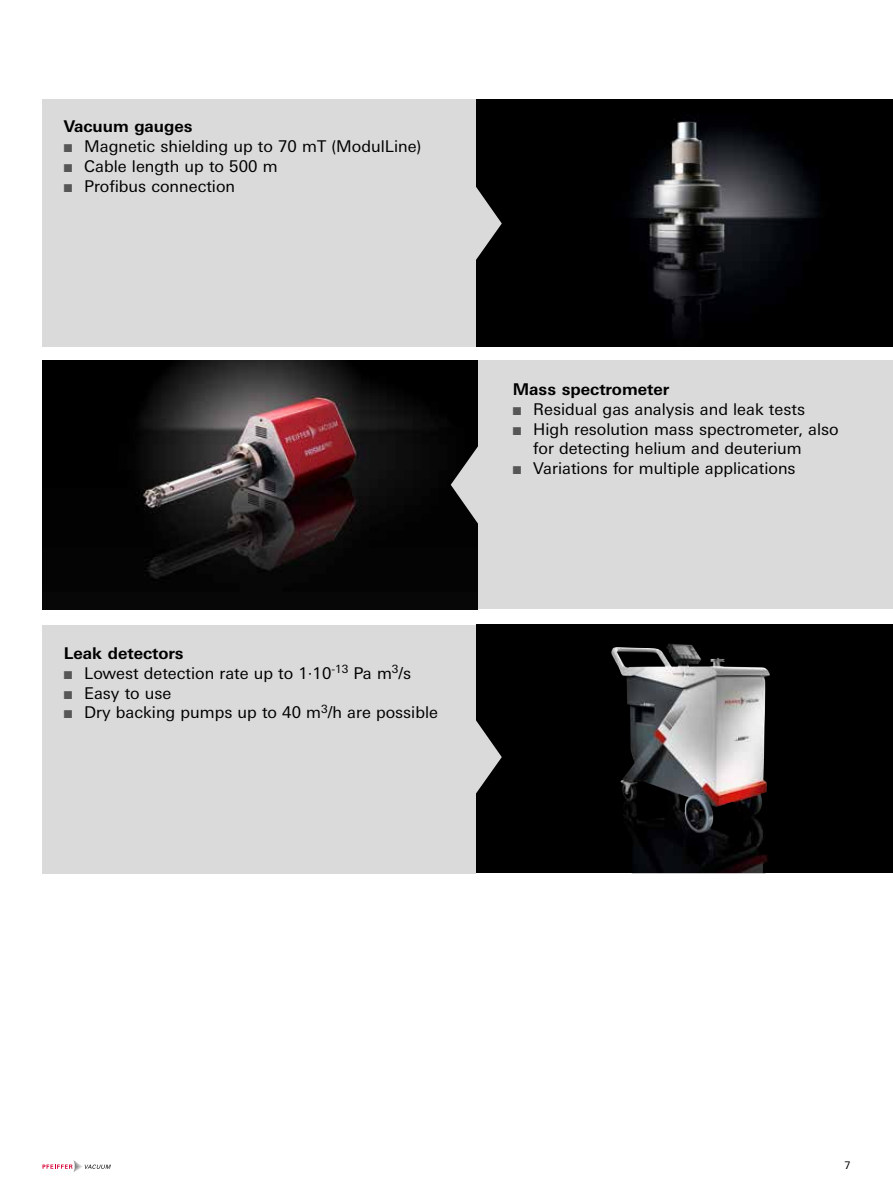
<style>
.page{position:relative;width:893px;height:1191px;background:#fff}
.page>*{position:absolute;margin:0;border:0;box-sizing:border-box;transform-origin:0 0}
.t1{font:16.2px/19.8px "Univers Next W1 G";color:#000}
.t2{font:700 16.2px "Univers Next W1 G";color:#000}
.t3{font:10.5px "Univers Next W1 G";color:#000}
.s1{color:#565656}
</style>
<div class="page">
<svg style="left:43px;top:1160px;width:68px;height:12px"></svg>
<div style="left:43px;top:625px;width:433px;height:248px;background:#dadada"></div>
<div style="left:476px;top:624px;width:417px;height:249px;background:#000"></div>
<img style="left:611px;top:644px;width:159px;height:229px">
<div style="left:476px;top:360px;width:417px;height:249px;background:#dadada"></div>
<img style="left:476px;top:99px;width:417px;height:247px">
<svg style="left:476px;top:720px;width:26px;height:74px"></svg>
<img style="left:43px;top:360px;width:435px;height:249px">
<div style="left:43px;top:99px;width:433px;height:247px;background:#dadada"></div>
<svg style="left:476px;top:134px;width:26px;height:179px;background:#2c2c2c"></svg>
<svg style="left:451px;top:395px;width:27px;height:179px;background:#303030"></svg>
<p class="t2" style="left:64px;top:117px;width:130px">Vacuum gauges</p>
<p class="t1" style="left:64px;top:137px;width:359px"><span class="s1">■</span> Magnetic shielding up to 70 mT (ModulLine)</p>
<p class="t1" style="left:64px;top:156px;width:215px"><span class="s1">■</span> Cable length up to 500 m</p>
<p class="t1" style="left:64px;top:176px;width:173px"><span class="s1">■</span> Profibus connection</p>
<p class="t2" style="left:64px;top:643px;width:121px">Leak detectors</p>
<p class="t1" style="left:64px;top:663px;width:349px"><span class="s1">■</span> Lowest detection rate up to 1·10<sup>-13</sup> Pa m<sup>3</sup>/s</p>
<p class="t1" style="left:64px;top:683px;width:109px"><span class="s1">■</span> Easy to use</p>
<p class="t1" style="left:64px;top:703px;width:376px"><span class="s1">■</span> Dry backing pumps up to 40 m<sup>3</sup>/h are possible</p>
<p class="t2" style="left:513px;top:379px;width:158px">Mass spectrometer</p>
<p class="t1" style="left:513px;top:399px;width:294px"><span class="s1">■</span> Residual gas analysis and leak tests</p>
<p class="t1" style="left:533px;top:419px;width:307px;text-indent:-20px"><span class="s1">■</span> High resolution mass spectrometer, also for detecting helium and deuterium</p>
<p class="t1" style="left:513px;top:458px;width:284px"><span class="s1">■</span> Variations for multiple applications</p>
<p class="t3" style="left:844px;top:1159px;width:8px">7</p>
</div>
